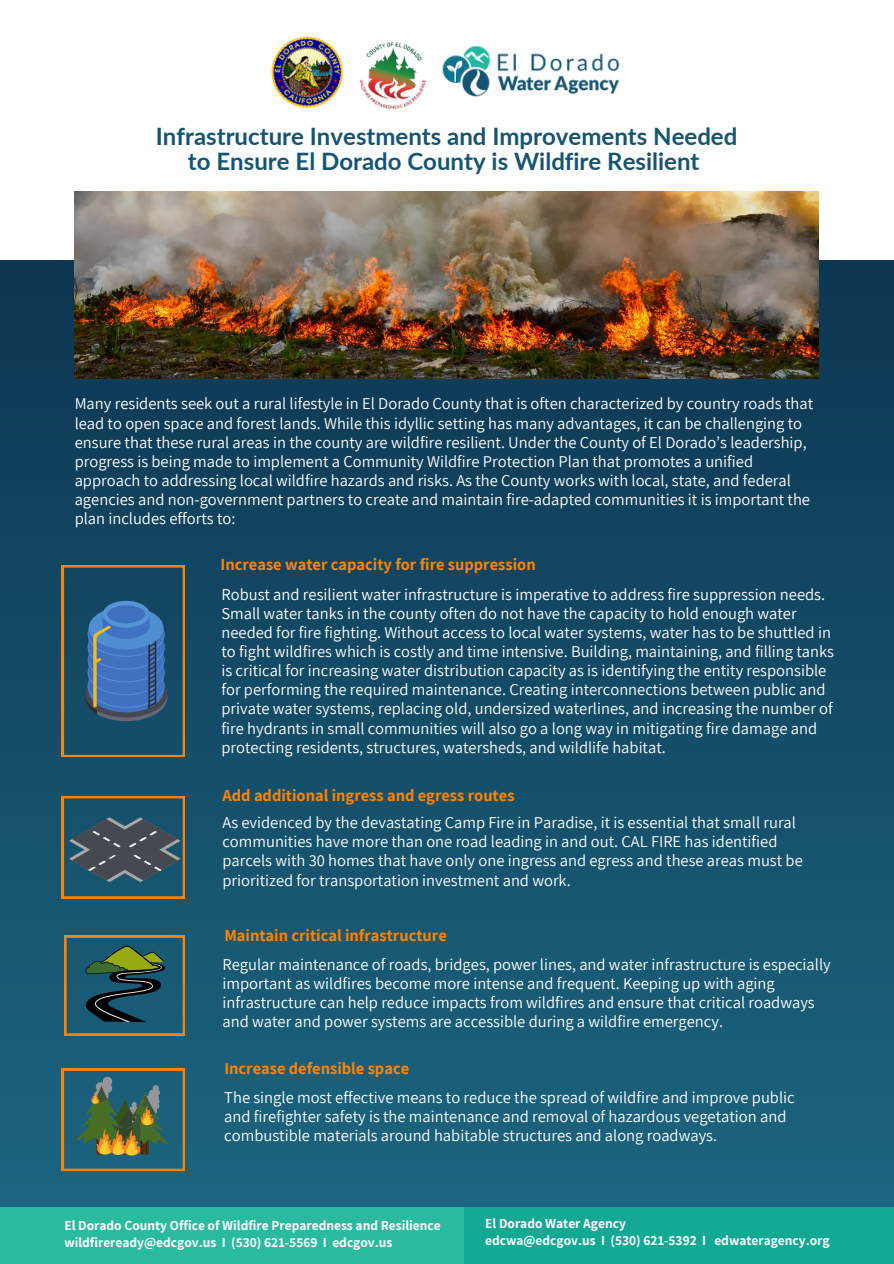
<style>
.page{position:relative;width:894px;height:1264px;background:#fff}
.page>*{position:absolute;margin:0;border:0;box-sizing:border-box;transform-origin:0 0}
.t1{font:700 24px/25.8px "Lato";color:#155573;text-align:center}
.t2{font:16.5px/19.2px "Assistant";color:#fff}
.t3{font:700 16.5px "Assistant";color:#ff8300}
.t4{font:700 13.5px "Assistant";color:#fff}
</style>
<div class="page">
<div style="left:0;top:261px;width:893px;height:1002px;background:linear-gradient(to bottom,#0e3651,#1d6882)"></div>
<div style="left:463px;top:1206px;width:430px;height:57px;background:#11a993"></div>
<div style="left:0;top:1206px;width:463px;height:57px;background:#29baa0"></div>
<svg style="left:62px;top:565px;width:122px;height:191px;background:#325c7b"></svg>
<svg style="left:62px;top:796px;width:122px;height:102px;background:#3e5860"></svg>
<svg style="left:62px;top:1068px;width:122px;height:102px;background:#46695c"></svg>
<img style="left:75px;top:192px;width:743px;height:187px">
<svg style="left:64px;top:935px;width:121px;height:100px;background:#345854"></svg>
<img style="left:442px;top:45px;width:178px;height:52px">
<img style="left:270px;top:36px;width:74px;height:72px">
<img style="left:359px;top:41px;width:67px;height:68px">
<p class="t1" style="left:156px;top:122px;width:583px">Infrastructure Investments and Improvements Needed to Ensure El Dorado County is Wildfire Resilient</p>
<p class="t2" style="left:75px;top:394px;width:739px">Many residents seek out a rural lifestyle in El Dorado County that is often characterized by country roads that lead to open space and forest lands. While this idyllic setting has many advantages, it can be challenging to ensure that these rural areas in the county are wildfire resilient. Under the County of El Dorado’s leadership, progress is being made to implement a Community Wildfire Protection Plan that promotes a unified approach to addressing local wildfire hazards and risks. As the County works with local, state, and federal agencies and non-government partners to create and maintain fire-adapted communities it is important the plan includes efforts to:</p>
<p class="t3" style="left:220px;top:553px;width:316px">Increase water capacity for fire suppression</p>
<p class="t2" style="left:221px;top:584px;width:614px">Robust and resilient water infrastructure is imperative to address fire suppression needs.<br>Small water tanks in the county often do not have the capacity to hold enough water needed for fire fighting. Without access to local water systems, water has to be shuttled in to fight wildfires which is costly and time intensive. Building, maintaining, and filling tanks is critical for increasing water distribution capacity as is identifying the entity responsible for performing the required maintenance. Creating interconnections between public and private water systems, replacing old, undersized waterlines, and increasing the number of fire hydrants in small communities will also go a long way in mitigating fire damage and protecting residents, structures, watersheds, and wildlife habitat.</p>
<p class="t3" style="left:222px;top:784px;width:293px">Add additional ingress and egress routes</p>
<p class="t2" style="left:222px;top:812px;width:581px">As evidenced by the devastating Camp Fire in Paradise, it is essential that small rural communities have more than one road leading in and out. CAL FIRE has identified parcels with 30 homes that have only one ingress and egress and these areas must be prioritized for transportation investment and work.</p>
<p class="t3" style="left:224px;top:923px;width:224px">Maintain critical infrastructure</p>
<p class="t2" style="left:222px;top:954px;width:609px">Regular maintenance of roads, bridges, power lines, and water infrastructure is especially important as wildfires become more intense and frequent. Keeping up with aging infrastructure can help reduce impacts from wildfires and ensure that critical roadways and water and power systems are accessible during a wildfire emergency.</p>
<p class="t3" style="left:224px;top:1056px;width:186px">Increase defensible space</p>
<p class="t2" style="left:224px;top:1087px;width:571px">The single most effective means to reduce the spread of wildfire and improve public and firefighter safety is the maintenance and removal of hazardous vegetation and combustible materials around habitable structures and along roadways.</p>
<p class="t4" style="left:64px;top:1216px;width:378px">El Dorado County Office of Wildfire Preparedness and Resilience</p>
<p class="t4" style="left:64px;top:1232px;width:329px">wildfireready@edcgov.us I (530) 621-5569 I edcgov.us</p>
<p class="t4" style="left:485px;top:1213px;width:142px">El Dorado Water Agency</p>
<p class="t4" style="left:485px;top:1230px;width:346px">edcwa@edcgov.us I (530) 621-5392 I edwateragency.org</p>
</div>
